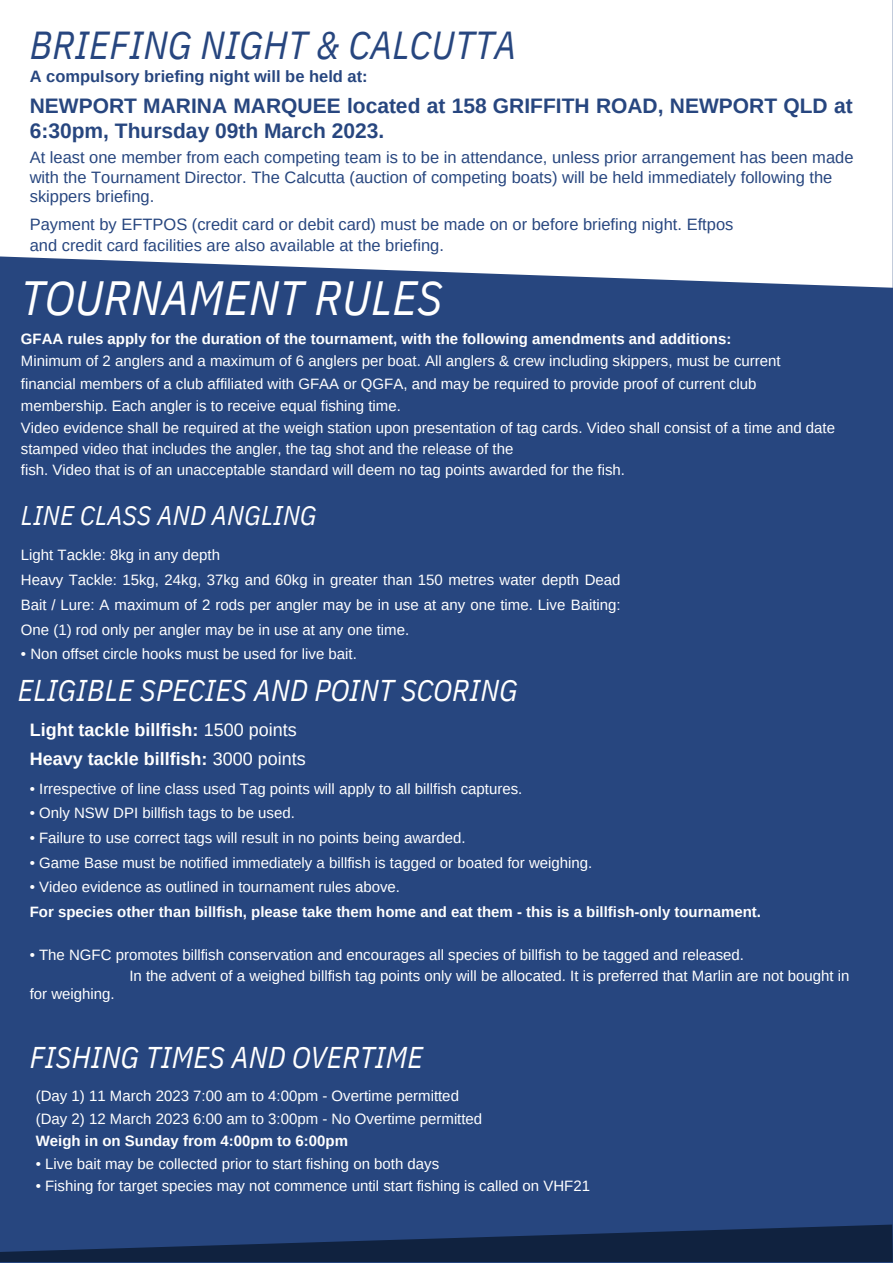
<style>
.page{position:relative;width:893px;height:1264px;background:#fff}
.page>*{position:absolute;margin:0;border:0;box-sizing:border-box;transform-origin:0 0}
.t1{font:italic 48px "IBM Plex Sans Cond";letter-spacing:.005em;color:#fff}
.t2{font:italic 39px "IBM Plex Sans Cond";letter-spacing:.005em;color:#27467f}
.t3{font:italic 30px "IBM Plex Sans Cond";letter-spacing:.005em;color:#fff}
.t4{font:italic 27px "IBM Plex Sans Cond";letter-spacing:.01em;color:#fff}
.t5{font:700 21px/24.8px "Arimo";color:#27467f}
.t6{font:700 18px/29.2px "Arimo";color:#fff}
.t7{font:16.5px/19px "Arimo";color:#27467f}
.t8{font:700 16.5px "Arimo";color:#27467f}
.t9{font:15px/21.8px "Arimo";color:#fff}
.t10{font:700 15px "Arimo";color:#fff}
.s1{font-weight:400}
</style>
<div class="page">
<div style="left:0;top:0;width:892px;height:1262px;background:#27467f"></div>
<div style="left:0;top:0;width:892px;height:288px;background:#fff"></div>
<svg style="left:0;top:1224px;width:892px;height:37px"></svg>
<h2 class="t2" style="left:30px;top:19px;width:488px">BRIEFING NIGHT &amp; CALCUTTA</h2>
<p class="t8" style="left:30px;top:67px;width:339px">A compulsory briefing night will be held at:</p>
<h3 class="t5" style="left:30px;top:93px;width:824px">NEWPORT MARINA MARQUEE located at 158 GRIFFITH ROAD, NEWPORT QLD at<br>6:30pm, Thursday 09th March 2023.</h3>
<p class="t7" style="left:30px;top:148px;width:825px">At least one member from each competing team is to be in attendance, unless prior arrangement has been made with the Tournament Director. The Calcutta (auction of competing boats) will be held immediately following the skippers briefing.</p>
<p class="t7" style="left:30px;top:213px;width:705px;line-height:21.3px">Payment by EFTPOS (credit card or debit card) must be made on or before briefing night. Eftpos and credit card facilities are also available at the briefing.</p>
<h1 class="t1" style="left:21px;top:266px;width:423px">TOURNAMENT RULES</h1>
<p class="t10" style="left:21px;top:330px;width:711px">GFAA rules apply for the duration of the tournament, with the following amendments and additions:</p>
<p class="t9" style="left:21px;top:350px;width:815px">Minimum of 2 anglers and a maximum of 6 anglers per boat. All anglers &amp; crew including skippers, must be current financial members of a club affiliated with GFAA or QGFA, and may be required to provide proof of current club membership. Each angler is to receive equal fishing time.<br>Video evidence shall be required at the weigh station upon presentation of tag cards. Video shall consist of a time and date stamped video that includes the angler, the tag shot and the release of the<br>fish. Video that is of an unacceptable standard will deem no tag points awarded for the fish.</p>
<h3 class="t4" style="left:21px;top:497px;width:297px">LINE CLASS AND ANGLING</h3>
<p class="t9" style="left:21px;top:543px;width:601px;line-height:24.8px">Light Tackle: 8kg in any depth<br>Heavy Tackle: 15kg, 24kg, 37kg and 60kg in greater than 150 metres water depth Dead Bait / Lure: A maximum of 2 rods per angler may be in use at any one time. Live Baiting:<br>One (1) rod only per angler may be in use at any one time.</p>
<p class="t9" style="left:21px;top:643px;width:337px">• Non offset circle hooks must be used for live bait.</p>
<h3 class="t3" style="left:18px;top:670px;width:501px">ELIGIBLE SPECIES AND POINT SCORING</h3>
<p class="t6" style="left:30px;top:715px;width:277px">Light tackle billfish: <span class="s1">1500 points<br></span>Heavy tackle billfish: <span class="s1">3000 points</span></p>
<p class="t9" style="left:30px;top:777px;width:494px">• Irrespective of line class used Tag points will apply to all billfish captures.</p>
<p class="t9" style="left:30px;top:802px;width:267px">• Only NSW DPI billfish tags to be used.</p>
<p class="t9" style="left:30px;top:827px;width:437px">• Failure to use correct tags will result in no points being awarded.</p>
<p class="t9" style="left:30px;top:851px;width:564px">• Game Base must be notified immediately a billfish is tagged or boated for weighing.</p>
<p class="t9" style="left:30px;top:876px;width:372px">• Video evidence as outlined in tournament rules above.</p>
<p class="t10" style="left:30px;top:903px;width:732px">For species other than billfish, please take them home and eat them - this is a billfish-only tournament.</p>
<p class="t9" style="left:129px;top:944px;width:721px;line-height:21.3px;text-indent:-100px">• The NGFC promotes billfish conservation and encourages all species of billfish to be tagged and released.<br>In the advent of a weighed billfish tag points only will be allocated. It is preferred that Marlin are not bought in</p>
<p class="t9" style="left:30px;top:983px;width:86px">for weighing.</p>
<h3 class="t3" style="left:30px;top:1037px;width:395px">FISHING TIMES AND OVERTIME</h3>
<p class="t9" style="left:36px;top:1084px;width:448px;line-height:22.5px">(Day 1) 11 March 2023 7:00 am to 4:00pm - Overtime permitted (Day 2) 12 March 2023 6:00 am to 3:00pm - No Overtime permitted</p>
<p class="t10" style="left:36px;top:1132px;width:314px">Weigh in on Sunday from 4:00pm to 6:00pm</p>
<p class="t9" style="left:36px;top:1152px;width:405px">• Live bait may be collected prior to start fishing on both days</p>
<p class="t9" style="left:36px;top:1175px;width:555px">• Fishing for target species may not commence until start fishing is called on VHF21</p>
</div>
